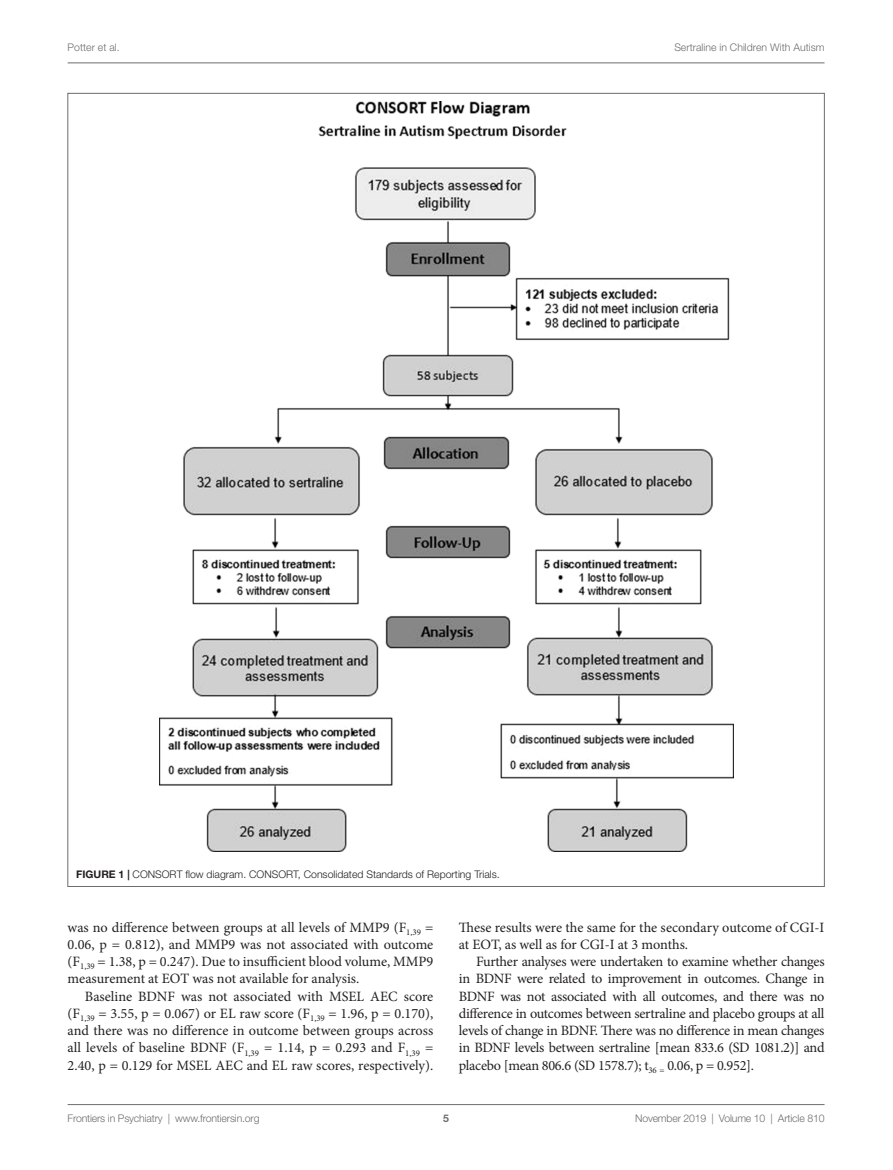
<style>
.page{position:relative;width:893px;height:1170px;background:#fff}
.page>*{position:absolute;margin:0;border:0;box-sizing:border-box;transform-origin:0 0}
.T{font:14.25px/17.2px "Minion Pro MTC";letter-spacing:-.01em;color:#231f20;text-align:justify}
.T1{font:14.25px/17.2px "Minion Pro MTC";letter-spacing:-.005em;color:#231f20;text-align:justify}
.t1{font:300 10.5px "Helvetica Neue LT Std";letter-spacing:-.015em;color:#6c6d70}
.FC{font:300 10.5px "Helvetica Neue LT Std";color:#231f20}
.t2{font:700 10.5px "Helvetica Neue LT Std";color:#6c6d70}
.s1{font-weight:700}
</style>
<div class="page">
<hr style="left:68px;top:63px;width:756px;height:1px;background:#6c6d70">
<hr style="left:68px;top:1104px;width:756px;height:1px;background:#6c6d70">
<img style="left:159px;top:102px;width:574px;height:749px">
<p class="t1" style="left:68px;top:41px;width:54px">Potter et al.</p>
<p class="t1" style="left:674px;top:41px;width:152px">Sertraline in Children With Autism</p>
<p class="FC" style="left:76px;top:867px;width:425px"><span class="s1">FIGURE 1 |</span> CONSORT flow diagram. CONSORT, Consolidated Standards of Reporting Trials.</p>
<p class="T1" style="left:68px;top:918px;width:367px">was no difference between groups at all levels of MMP9 (F<sub>1,39</sub> = 0.06, p = 0.812), and MMP9 was not associated with outcome (F<sub>1,39</sub> = 1.38, p = 0.247). Due to insufficient blood volume, MMP9 measurement at EOT was not available for analysis.</p>
<p class="T" style="left:68px;top:987px;width:367px;text-indent:17px">Baseline BDNF was not associated with MSEL AEC score (F<sub>1,39</sub> = 3.55, p = 0.067) or EL raw score (F<sub>1,39</sub> = 1.96, p = 0.170), and there was no difference in outcome between groups across all levels of baseline BDNF (F<sub>1,39</sub> = 1.14, p = 0.293 and F<sub>1,39</sub> = 2.40, p = 0.129 for MSEL AEC and EL raw scores, respectively).</p>
<p class="T" style="left:459px;top:918px;width:367px">These results were the same for the secondary outcome of CGI-I at EOT, as well as for CGI-I at 3 months.</p>
<p class="T" style="left:459px;top:952px;width:367px;text-indent:17px">Further analyses were undertaken to examine whether changes in BDNF were related to improvement in outcomes. Change in BDNF was not associated with all outcomes, and there was no difference in outcomes between sertraline and placebo groups at all levels of change in BDNF. There was no difference in mean changes in BDNF levels between sertraline [mean 833.6 (SD 1081.2)] and placebo [mean 806.6 (SD 1578.7); t<sub>36</sub> <sub>=</sub> 0.06, p = 0.952].</p>
<p class="t1" style="left:68px;top:1111px;width:193px">Frontiers in Psychiatry | www.frontiersin.org</p>
<p class="t1" style="left:635px;top:1111px;width:191px">November 2019 | Volume 10 | Article 810</p>
<p class="t2" style="left:443px;top:1111px;width:7px">5</p>
</div>
